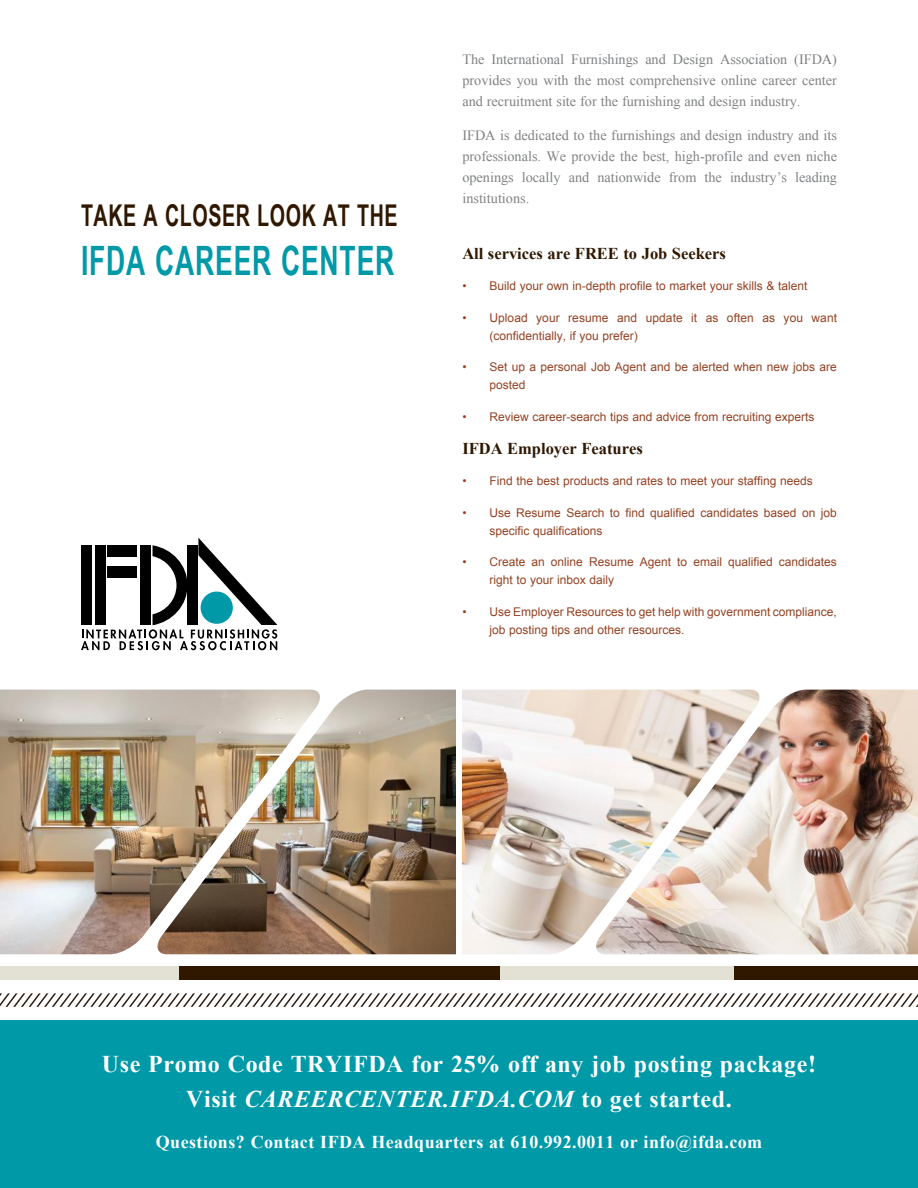
<style>
.page{position:relative;width:918px;height:1188px;background:#fff}
.page>*{position:absolute;margin:0;border:0;box-sizing:border-box;transform-origin:0 0}
.t1{font:700 40.5px "Arial Narrow";letter-spacing:.025em;color:#0099a8;scale:.8 1}
.t2{font:700 30px "Arial Narrow";letter-spacing:.025em;color:#2f1700;scale:.8 1}
.t3{font:700 24px/34.5px "Times New Roman";letter-spacing:.025em;color:#fff;text-align:center}
.t4{font:700 18px "Times New Roman";letter-spacing:.025em;color:#fff}
.t5{font:700 16.5px "Times New Roman";color:#2f1700}
.t6{font:14.25px/21px "Times New Roman";color:#808284;text-align:justify}
.t7{font:12px/18px "Arial";color:#944223}
.s1{font-style:italic}
</style>
<div class="page">
<img style="left:0;top:689px;width:918px;height:266px">
<div style="left:0;top:1020px;width:918px;height:92px;background:#0099a8"></div>
<div style="left:0;top:1104px;width:918px;height:84px;background:#0099a8"></div>
<div style="left:0;top:966px;width:180px;height:14px;background:#e3e1d4"></div>
<div style="left:180px;top:966px;width:320px;height:14px;background:#2f1700"></div>
<div style="left:500px;top:966px;width:73px;height:14px;background:#e3e1d4"></div>
<div style="left:573px;top:966px;width:161px;height:14px;background:#e3e1d4"></div>
<div style="left:734px;top:966px;width:184px;height:14px;background:#2f1700"></div>
<svg style="left:0;top:993px;width:918px;height:14px"></svg>
<svg style="left:81px;top:538px;width:196px;height:112px"></svg>
<h2 class="t2" style="left:81px;top:193px;width:397px">TAKE A CLOSER LOOK AT THE</h2>
<h1 class="t1" style="left:81px;top:230px;width:393px">IFDA CAREER CENTER</h1>
<p class="t6" style="left:462px;top:48px;width:376px">The International Furnishings and Design Association (IFDA) provides you with the most comprehensive online career center and recruitment site for the furnishing and design industry.</p>
<p class="t6" style="left:462px;top:125px;width:376px">IFDA is dedicated to the furnishings and design industry and its professionals. We provide the best, high-profile and even niche openings locally and nationwide from the industry’s leading institutions.</p>
<h3 class="t5" style="left:462px;top:242px;width:265px">All services are FREE to Job Seekers</h3>
<p class="t7" style="left:462px;top:277px;width:347px">• Build your own in-depth profile to market your skills &amp; talent</p>
<p class="t7" style="left:489px;top:309px;width:349px;text-indent:-27px">• Upload your resume and update it as often as you want (confidentially, if you prefer)</p>
<p class="t7" style="left:489px;top:358px;width:349px;text-indent:-27px">• Set up a personal Job Agent and be alerted when new jobs are posted</p>
<p class="t7" style="left:462px;top:408px;width:354px">• Review career-search tips and advice from recruiting experts</p>
<h3 class="t5" style="left:462px;top:437px;width:182px">IFDA Employer Features</h3>
<p class="t7" style="left:462px;top:472px;width:352px">• Find the best products and rates to meet your staffing needs</p>
<p class="t7" style="left:489px;top:504px;width:349px;text-indent:-27px">• Use Resume Search to find qualified candidates based on job specific qualifications</p>
<p class="t7" style="left:489px;top:553px;width:349px;text-indent:-27px">• Create an online Resume Agent to email qualified candidates right to your inbox daily</p>
<p class="t7" style="left:489px;top:603px;width:349px;text-indent:-27px">• Use Employer Resources to get help with government compliance, job posting tips and other resources.</p>
<h3 class="t3" style="left:102px;top:1046px;width:716px">Use Promo Code TRYIFDA for 25% off any job posting package!<br>Visit <span class="s1">CAREERCENTER.IFDA.COM</span> to get started.</h3>
<h3 class="t4" style="left:156px;top:1129px;width:608px">Questions? Contact IFDA Headquarters at 610.992.0011 or info@ifda.com</h3>
</div>
